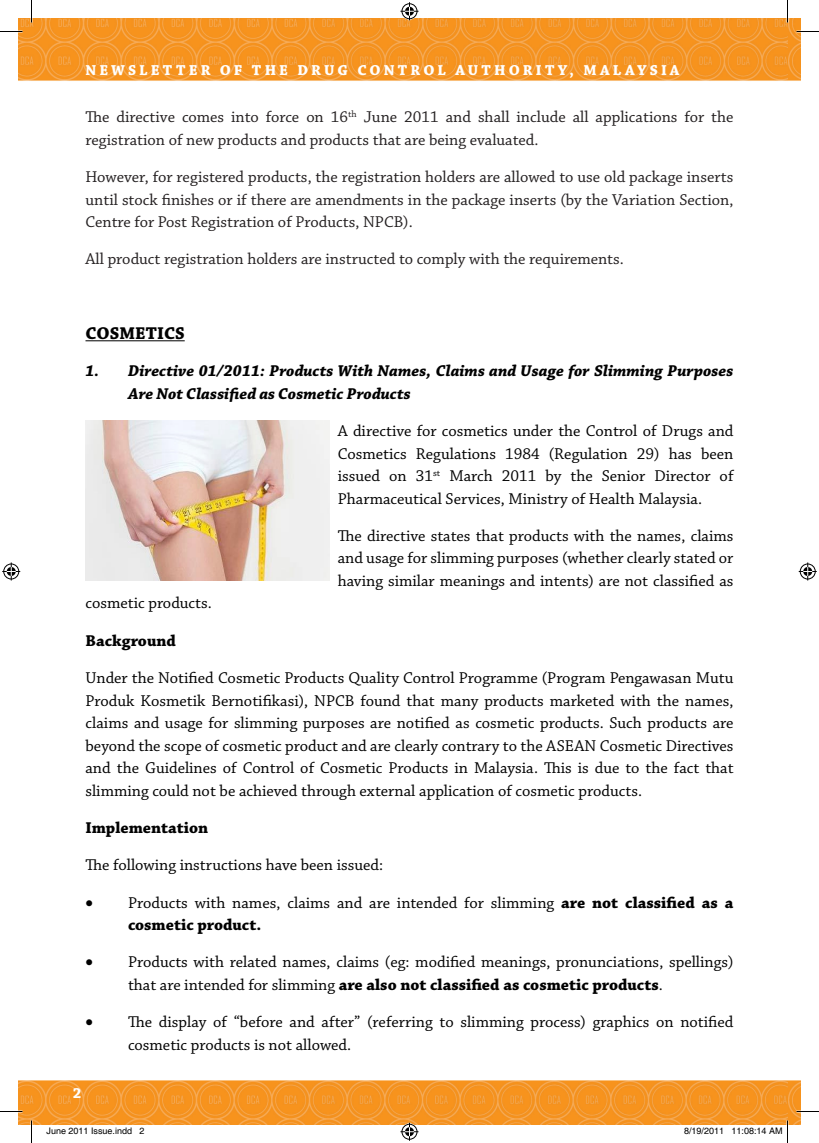
<style>
.page{position:relative;width:819px;height:1143px;background:#fff}
.page>*{position:absolute;margin:0;border:0;box-sizing:border-box;transform-origin:0 0}
.t1{font:700 18px "Chaparral Pro";color:#000}
.List_Paragraph{font:16.5px/22.5px "Chaparral Pro";color:#000;text-align:justify}
.t2{font:16.5px/22.5px "Chaparral Pro";color:#231f20}
.List_Paragraph-2{font:italic 700 16.5px/22.5px "Chaparral Pro";color:#000}
.t3{font:700 16.5px "Chaparral Pro";color:#000}
.t4{font:700 15.15px "Chaparral Pro";letter-spacing:.205em;color:#fff}
.t5{font:9px "Helvetica";color:#000}
.s1{font-weight:700}
</style>
<div class="page">
<img style="left:19px;top:19px;width:781px;height:1105px">
<hr style="left:86px;top:340px;width:99px;height:1px;background:#000">
<img style="left:86px;top:421px;width:243px;height:159px">
<svg style="left:0;top:31px;width:22px;height:1px"></svg>
<svg style="left:796px;top:31px;width:23px;height:1px"></svg>
<svg style="left:0;top:1111px;width:22px;height:1px"></svg>
<svg style="left:796px;top:1111px;width:23px;height:1px"></svg>
<svg style="left:31px;top:0;width:1px;height:22px"></svg>
<svg style="left:31px;top:1120px;width:1px;height:23px"></svg>
<svg style="left:787px;top:0;width:1px;height:22px"></svg>
<svg style="left:400px;top:2px;width:18px;height:18px"></svg>
<svg style="left:400px;top:1123px;width:18px;height:18px"></svg>
<svg style="left:2px;top:562px;width:18px;height:18px"></svg>
<svg style="left:799px;top:562px;width:18px;height:18px"></svg>
<svg style="left:732px;top:1120px;width:56px;height:23px"></svg>
<p class="t4" style="left:86px;top:61px;width:596px">NEWSLETTER OF THE DRUG CONTROL AUTHORITY, MALAYSIA</p>
<p class="t2" style="left:86px;top:106px;width:649px">The directive comes into force on 16<sup>th</sup> June 2011 and shall include all applications for the registration of new products and products that are being evaluated.</p>
<p class="t2" style="left:86px;top:166px;width:650px;text-align:justify">However, for registered products, the registration holders are allowed to use old package inserts until stock finishes or if there are amendments in the package inserts (by the Variation Section, Centre for Post Registration of Products, NPCB).</p>
<p class="t2" style="left:86px;top:249px;width:540px">All product registration holders are instructed to comply with the requirements.</p>
<p class="t1" style="left:86px;top:323px;width:101px">COSMETICS</p>
<p class="List_Paragraph-2" style="left:128px;top:361px;width:607px;text-indent:-43px">1. Directive 01/2011: Products With Names, Claims and Usage for Slimming Purposes<br>Are Not Classified as Cosmetic Products</p>
<p class="List_Paragraph" style="left:338px;top:420px;width:397px">A directive for cosmetics under the Control of Drugs and Cosmetics Regulations 1984 (Regulation 29) has been issued on 31<sup>st</sup> March 2011 by the Senior Director of Pharmaceutical Services, Ministry of Health Malaysia.</p>
<p class="List_Paragraph" style="left:338px;top:525px;width:397px">The directive states that products with the names, claims and usage for slimming purposes (whether clearly stated or having similar meanings and intents) are not classified as</p>
<p class="List_Paragraph" style="left:86px;top:593px;width:128px">cosmetic products.</p>
<p class="t3" style="left:86px;top:631px;width:92px">Background</p>
<p class="List_Paragraph" style="left:86px;top:667px;width:650px">Under the Notified Cosmetic Products Quality Control Programme (Program Pengawasan Mutu Produk Kosmetik Bernotifikasi), NPCB found that many products marketed with the names, claims and usage for slimming purposes are notified as cosmetic products. Such products are beyond the scope of cosmetic product and are clearly contrary to the ASEAN Cosmetic Directives and the Guidelines of Control of Cosmetic Products in Malaysia. This is due to the fact that slimming could not be achieved through external application of cosmetic products.</p>
<p class="t3" style="left:86px;top:818px;width:124px">Implementation</p>
<p class="List_Paragraph" style="left:86px;top:855px;width:299px">The following instructions have been issued:</p>
<p class="List_Paragraph" style="left:128px;top:892px;width:607px;text-indent:-43px">• Products with names, claims and are intended for slimming <span class="s1">are not classified as a cosmetic product.</span></p>
<p class="List_Paragraph" style="left:128px;top:952px;width:607px;text-indent:-43px">• Products with related names, claims (eg: modified meanings, pronunciations, spellings) that are intended for slimming <span class="s1">are also not classified as cosmetic products</span>.</p>
<p class="List_Paragraph" style="left:128px;top:1011px;width:607px;text-indent:-43px">• The display of “before and after” (referring to slimming process) graphics on notified cosmetic products is not allowed.</p>
<p class="t4" style="left:73px;top:1084px;width:10px">2</p>
<p class="t5" style="left:46px;top:1126px;width:100px">June 2011 Issue.indd 2</p>
<p class="t5" style="left:684px;top:1126px;width:100px">8/19/2011 11:08:14 AM</p>
</div>
